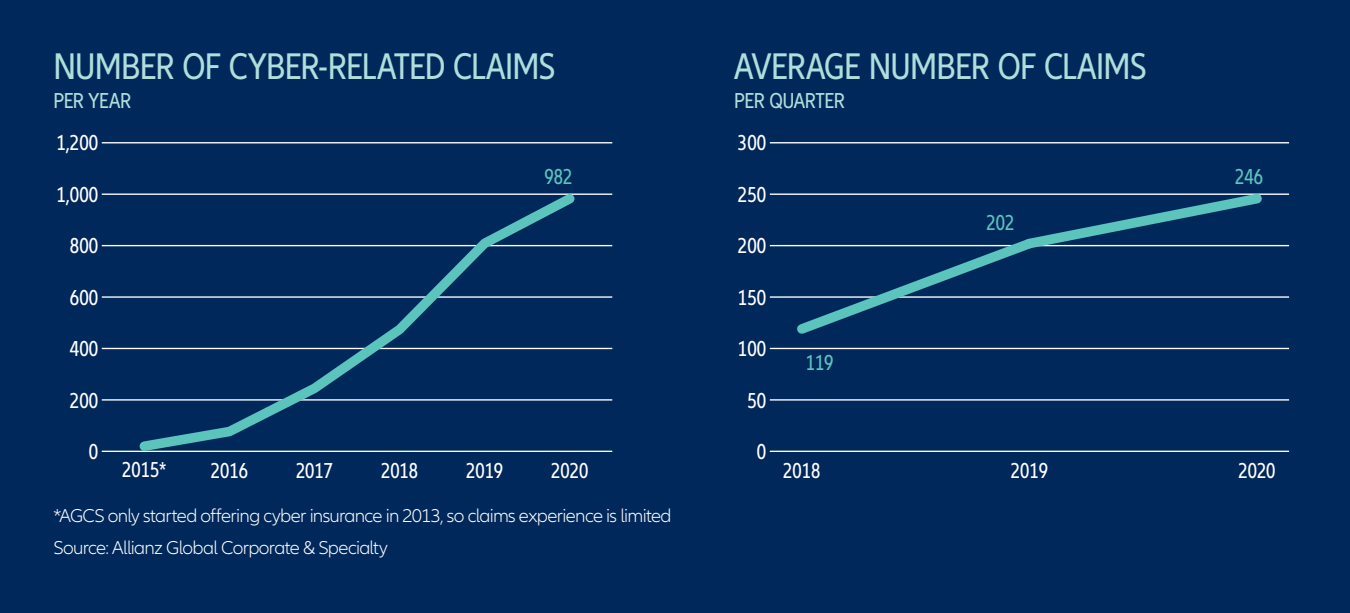
<style>
.page{position:relative;width:1350px;height:613px;background:#fff}
.page>*{position:absolute;margin:0;border:0;box-sizing:border-box;transform-origin:0 0}
.Typo_8pt{font:condensed 38.38px "Allianz Neo";letter-spacing:-.015em;color:#afdedb}
.t1{font:condensed 22.38px "Allianz Neo";color:#fff}
.Typo_8pt-2{font:condensed 22.38px "Allianz Neo";letter-spacing:-.025em;color:#afdedb}
.t2{font:condensed 22.38px "Allianz Neo";color:#5ac4bd}
.Typo_8pt-3{font:300 19.25px "Allianz Neo";letter-spacing:-.035em;color:#fff}
</style>
<div class="page">
<div style="left:0;top:0;width:1350px;height:612px;background:#00285b"></div>
<hr style="left:102px;top:450px;width:510px;height:2px;background:#fff">
<hr style="left:102px;top:399px;width:510px;height:1px;background:#fff">
<hr style="left:102px;top:348px;width:510px;height:1px;background:#fff">
<hr style="left:102px;top:296px;width:510px;height:1px;background:#fff">
<hr style="left:102px;top:245px;width:510px;height:1px;background:#fff">
<hr style="left:102px;top:193px;width:510px;height:2px;background:#fff">
<hr style="left:102px;top:142px;width:510px;height:1px;background:#fff">
<svg style="left:133px;top:193px;width:450px;height:258px"></svg>
<hr style="left:770px;top:450px;width:519px;height:2px;background:#fff">
<hr style="left:770px;top:399px;width:519px;height:1px;background:#fff">
<hr style="left:770px;top:348px;width:519px;height:1px;background:#fff">
<hr style="left:770px;top:296px;width:519px;height:1px;background:#fff">
<hr style="left:770px;top:245px;width:519px;height:1px;background:#fff">
<hr style="left:770px;top:193px;width:519px;height:2px;background:#fff">
<hr style="left:770px;top:142px;width:519px;height:1px;background:#fff">
<svg style="left:789px;top:193px;width:479px;height:141px"></svg>
<p class="Typo_8pt" style="left:53px;top:45px;width:504px">NUMBER OF CYBER-RELATED CLAIMS</p>
<p class="Typo_8pt-2" style="left:53px;top:88px;width:80px">PER YEAR</p>
<p class="Typo_8pt" style="left:734px;top:45px;width:414px">AVERAGE NUMBER OF CLAIMS</p>
<p class="Typo_8pt-2" style="left:734px;top:88px;width:112px">PER QUARTER</p>
<p class="t1" style="left:57px;top:130px;width:43px">1,200</p>
<p class="t1" style="left:738px;top:130px;width:30px">300</p>
<p class="t2" style="left:545px;top:163px;width:29px">982</p>
<p class="t2" style="left:1235px;top:163px;width:29px">246</p>
<p class="t1" style="left:57px;top:182px;width:43px">1,000</p>
<p class="t1" style="left:738px;top:182px;width:30px">250</p>
<p class="t2" style="left:987px;top:210px;width:29px">202</p>
<p class="t1" style="left:70px;top:233px;width:30px">800</p>
<p class="t1" style="left:738px;top:233px;width:30px">200</p>
<p class="t1" style="left:70px;top:284px;width:30px">600</p>
<p class="t1" style="left:738px;top:284px;width:30px">150</p>
<p class="t1" style="left:70px;top:336px;width:30px">400</p>
<p class="t1" style="left:738px;top:336px;width:30px">100</p>
<p class="t2" style="left:806px;top:350px;width:29px">119</p>
<p class="t1" style="left:70px;top:387px;width:30px">200</p>
<p class="t1" style="left:747px;top:387px;width:20px">50</p>
<p class="t1" style="left:89px;top:438px;width:11px">0</p>
<p class="t1" style="left:757px;top:438px;width:11px">0</p>
<p class="t1" style="left:122px;top:456px;width:46px">2015*</p>
<p class="t1" style="left:211px;top:457px;width:39px">2016</p>
<p class="t1" style="left:296px;top:457px;width:39px">2017</p>
<p class="t1" style="left:381px;top:457px;width:39px">2018</p>
<p class="t1" style="left:466px;top:457px;width:39px">2019</p>
<p class="t1" style="left:551px;top:457px;width:39px">2020</p>
<p class="t1" style="left:783px;top:457px;width:39px">2018</p>
<p class="t1" style="left:1011px;top:457px;width:39px">2019</p>
<p class="t1" style="left:1239px;top:457px;width:39px">2020</p>
<p class="Typo_8pt-3" style="left:53px;top:505px;width:620px">*AGCS only started offering cyber insurance in 2013, so claims experience is limited</p>
<p class="Typo_8pt-3" style="left:53px;top:536px;width:336px">Source: Allianz Global Corporate &amp; Specialty</p>
</div>
